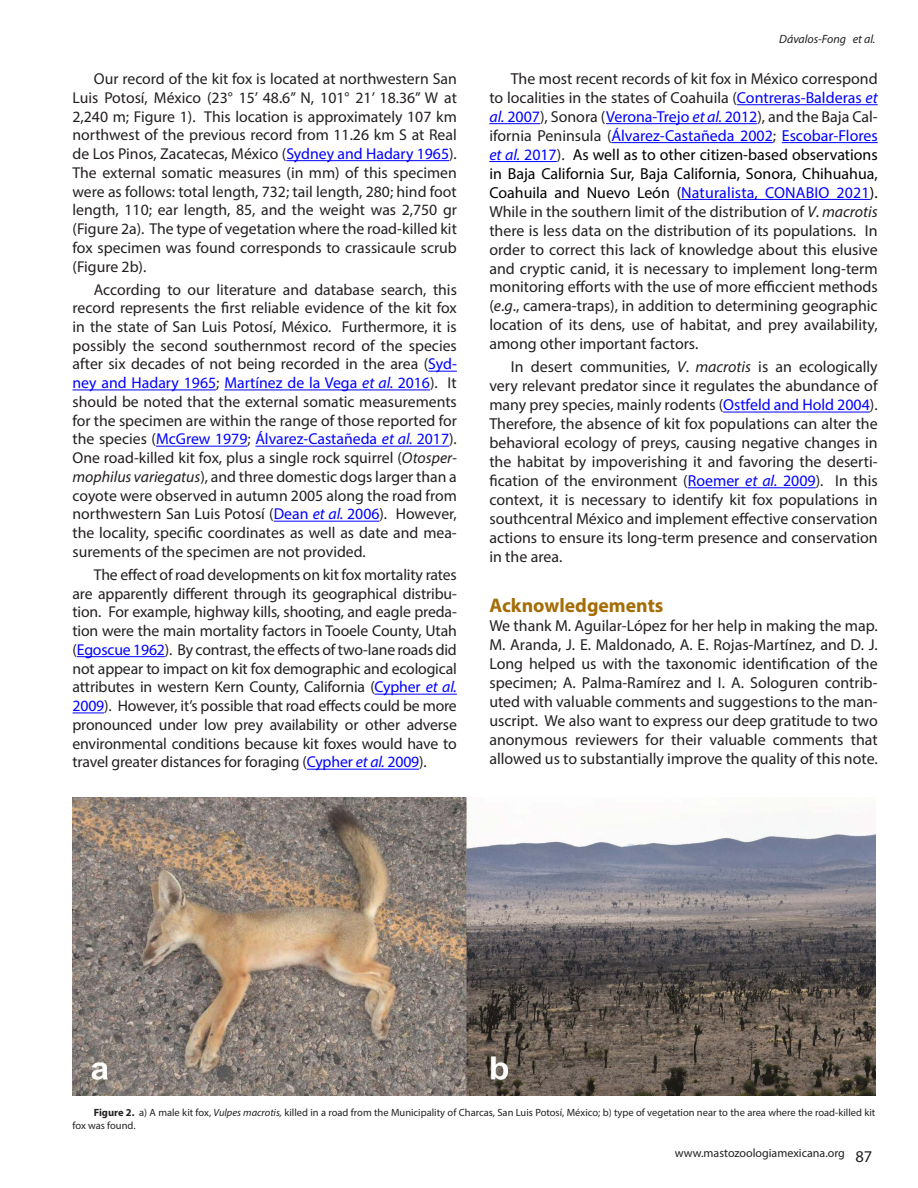
<style>
.page{position:relative;width:918px;height:1188px;background:#fff}
.page>*{position:absolute;margin:0;border:0;box-sizing:border-box;transform-origin:0 0}
.t1{font:700 19.65px "Myriad Pro";color:#a46d05}
.t2{font:15.9px/18.9px "Myriad Pro";color:#231f20;text-align:justify}
.t3{font:15.75px/18.8px "Myriad Pro";color:#231f20;text-align:justify}
.t4{font:12px "Myriad Pro";color:#231f20}
.t5{font:italic 12px "Myriad Pro";color:#231f20}
.t6{font:10.5px/13.5px "Myriad Pro";color:#231f20}
.s1{color:#00f}
.s2{font-style:italic;color:#00f}
.s3{font-style:italic}
.s4{color:#000}
.s5{font-weight:700}
.s6{font-size:16.5px}
</style>
<div class="page">
<hr style="left:737px;top:104px;width:141px;height:1px;background:#00f">
<hr style="left:489px;top:123px;width:51px;height:1px;background:#00f">
<hr style="left:606px;top:123px;width:151px;height:1px;background:#00f">
<hr style="left:611px;top:142px;width:162px;height:1px;background:#00f">
<hr style="left:782px;top:142px;width:96px;height:1px;background:#00f">
<hr style="left:489px;top:161px;width:68px;height:1px;background:#00f">
<hr style="left:681px;top:199px;width:189px;height:1px;background:#00f">
<hr style="left:723px;top:412px;width:147px;height:1px;background:#00f">
<hr style="left:688px;top:487px;width:128px;height:1px;background:#00f">
<hr style="left:286px;top:160px;width:163px;height:1px;background:#00f">
<svg style="left:428px;top:371px;width:29px;height:1px"></svg>
<hr style="left:73px;top:390px;width:143px;height:1px;background:#00f">
<hr style="left:224px;top:390px;width:206px;height:1px;background:#00f">
<hr style="left:156px;top:446px;width:91px;height:1px;background:#00f">
<hr style="left:255px;top:446px;width:194px;height:1px;background:#00f">
<hr style="left:274px;top:521px;width:106px;height:1px;background:#00f">
<hr style="left:77px;top:656px;width:88px;height:1px;background:#00f">
<hr style="left:374px;top:694px;width:83px;height:1px;background:#00f">
<hr style="left:73px;top:713px;width:31px;height:1px;background:#00f">
<hr style="left:307px;top:769px;width:112px;height:1px;background:#00f">
<img style="left:73px;top:797px;width:802px;height:299px">
<p class="t3" style="left:73px;top:69px;width:386px;text-indent:21px">Our record of the kit fox is located at northwestern San Luis Potosí, México (23° 15’ 48.6” N, 101° 21’ 18.36” W at 2,240 m; Figure 1). This location is approximately 107 km northwest of the previous record from 11.26 km S at Real de Los Pinos, Zacatecas, México (<span class="s1">Sydney and Hadary 1965</span>).<br>The external somatic measures (in mm) of this specimen were as follows: total length, 732; tail length, 280; hind foot length, 110; ear length, 85, and the weight was 2,750 gr (Figure 2a). The type of vegetation where the road-killed kit fox specimen was found corresponds to crassicaule scrub (Figure 2b).</p>
<p class="t3" style="left:73px;top:280px;width:386px;text-indent:21px">According to our literature and database search, this record represents the first reliable evidence of the kit fox in the state of San Luis Potosí, México. Furthermore, it is possibly the second southernmost record of the species after six decades of not being recorded in the area (<span class="s1">Syd&shy;ney and Hadary 1965</span>; <span class="s1">Martínez de la Vega</span> <span class="s2">et al.</span> <span class="s1">2016</span>). It should be noted that the external somatic measurements for the specimen are within the range of those reported for the species (<span class="s1">McGrew 1979</span>; <span class="s1">Álvarez-Castañeda</span> <span class="s2">et al.</span> <span class="s1">2017</span>).<br>One road-killed kit fox, plus a single rock squirrel (<span class="s3">Otosper&shy;mophilus variegatus</span>), and three domestic dogs larger than a coyote were observed in autumn 2005 along the road from northwestern San Luis Potosí (<span class="s1">Dean</span> <span class="s2">et al.</span> <span class="s1">2006</span>). However, the locality, specific coordinates as well as date and mea&shy;surements of the specimen are not provided.</p>
<p class="t3" style="left:73px;top:565px;width:386px;text-indent:21px">The effect of road developments on kit fox mortality rates are apparently different through its geographical distribu&shy;tion. For example, highway kills, shooting, and eagle preda&shy;tion were the main mortality factors in Tooele County, Utah (<span class="s1">Egoscue 1962</span>). By contrast, the effects of two-lane roads did not appear to impact on kit fox demographic and ecological attributes in western Kern County, California (<span class="s1">Cypher</span> <span class="s2">et al.<br></span><span class="s1">2009</span>). However, it’s possible that road effects could be more pronounced under low prey availability or other adverse environmental conditions because kit foxes would have to travel greater distances for foraging (<span class="s1">Cypher</span> <span class="s2">et al.</span> <span class="s1">2009</span>).</p>
<p class="t5" style="left:779px;top:32px;width:98px">Dávalos-Fong et al.</p>
<p class="t2" style="left:489px;top:69px;width:390px;text-indent:21px">The most recent records of kit fox in México correspond to localities in the states of Coahuila (<span class="s1">Contreras-Balderas</span> <span class="s2">et al.</span> <span class="s1">2007</span>), Sonora (<span class="s1">Verona-Trejo</span> <span class="s2">et al.</span> <span class="s1">2012</span>), and the Baja Cal&shy;ifornia Peninsula (<span class="s1">Álvarez-Castañeda 2002</span>; <span class="s1">Escobar-Flores </span><span class="s2">et al.</span> <span class="s1">2017</span>). <span class="s4">As well as to other citizen-based observations in Baja California Sur, Baja California, Sonora, Chihuahua, Coahuila and Nuevo León (</span><span class="s1">Naturalista, CONABIO 2021</span><span class="s4">).<br></span>While in the southern limit of the distribution of <span class="s3">V</span>. <span class="s3">macrotis </span>there is less data on the distribution of its populations. In order to correct this lack of knowledge about this elusive and cryptic canid, it is necessary to implement long-term monitoring efforts with the use of more efficcient methods (<span class="s3">e</span>.<span class="s3">g</span>., camera-traps), in addition to determining geographic location of its dens, use of habitat, and prey availability, among other important factors.</p>
<p class="t2" style="left:489px;top:357px;width:390px;text-indent:21px">In desert communities, <span class="s3">V</span>. <span class="s3">macrotis</span> is an ecologically very relevant predator since it regulates the abundance of many prey species, mainly rodents (<span class="s1">Ostfeld and Hold 2004</span>).<br>Therefore, the absence of kit fox populations can alter the behavioral ecology of preys, causing negative changes in the habitat by impoverishing it and favoring the deserti&shy;fication of the environment (<span class="s1">Roemer</span> <span class="s2">et al.</span> <span class="s1">2009</span>). In this context, it is necessary to identify kit fox populations in southcentral México and implement effective conservation actions to ensure its long-term presence and conservation in the area.</p>
<p class="t1" style="left:489px;top:593px;width:176px">Acknowledgements</p>
<p class="t2" style="left:489px;top:616px;width:390px">We thank M. Aguilar-López for her help in making the map.<br>M. Aranda, J. E. Maldonado, A. E. Rojas-Martínez, and D. J.<br>Long helped us with the taxonomic identification of the specimen; A. Palma-Ramírez and I. A. Sologuren contrib&shy;uted with valuable comments and suggestions to the man&shy;uscript. We also want to express our deep gratitude to two anonymous reviewers for their valuable comments that allowed us to substantially improve the quality of this note.</p>
<p class="t6" style="left:73px;top:1105px;width:804px;text-indent:21px"><span class="s5">Figure 2.</span> a) A male kit fox, <span class="s3">Vulpes macrotis,</span> killed in a road from the Municipality of Charcas, San Luis Potosí, México; b) type of vegetation near to the area where the road-killed kit fox was found.</p>
<p class="t4" style="left:675px;top:1146px;width:199px">www.mastozoologiamexicana.org <span class="s6">87</span></p>
</div>
